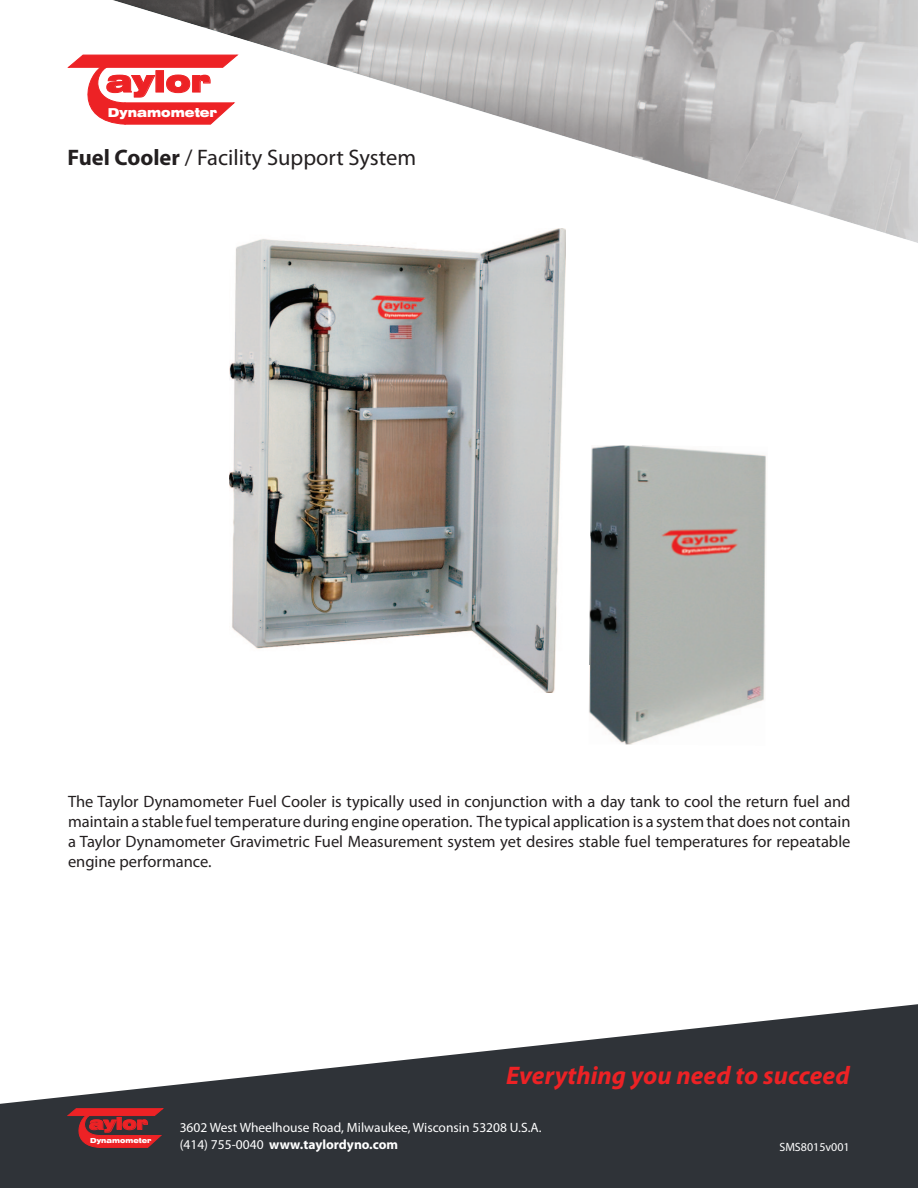
<style>
.page{position:relative;width:918px;height:1188px;background:#fff}
.page>*{position:absolute;margin:0;border:0;box-sizing:border-box;transform-origin:0 0}
.t1{font:900 expanded 29.4px "Swiss 721 BT";color:#ed2225}
.t2{font:italic 700 25.5px "Myriad Pro";color:#ed2225}
.t3{font:22.5px "Myriad Pro";color:#231f20}
.t4{font:16.5px/19.8px "Myriad Pro";color:#231f20;text-align:justify}
.t5{font:900 expanded 16.5px "Swiss 721 BT";color:#ed2225}
.t6{font:13.5px/16.5px "Myriad Pro";color:#fff}
.t7{font:900 expanded 12.3px "Swiss 721 BT";color:#fff;scale:.91 1}
.t8{font:12px "Myriad Pro";color:#fff}
.t9{font:900 expanded 6.9px "Swiss 721 BT";color:#fff;scale:.91 1}
.s1{font-weight:700}
</style>
<div class="page">
<svg style="left:0;top:1004px;width:918px;height:184px;fill:#2f3338"></svg>
<svg style="left:68px;top:1108px;width:95px;height:40px;background:#92292d"></svg>
<img style="left:67px;top:0;width:851px;height:256px">
<img style="left:229px;top:229px;width:336px;height:463px">
<img style="left:589px;top:445px;width:177px;height:300px">
<h1 class="t1" style="left:106px;top:64px;width:106px">aylor</h1>
<p class="t7" style="left:108px;top:105px;width:122px">Dynamometer</p>
<h3 class="t3" style="left:68px;top:143px;width:350px"><span class="s1">Fuel Cooler</span> / Facility Support System</h3>
<p class="t4" style="left:68px;top:792px;width:784px">The Taylor Dynamometer Fuel Cooler is typically used in conjunction with a day tank to cool the return fuel and maintain a stable fuel temperature during engine operation. The typical application is a system that does not contain a Taylor Dynamometer Gravimetric Fuel Measurement system yet desires stable fuel temperatures for repeatable engine performance.</p>
<p class="t5" style="left:89px;top:1114px;width:60px">aylor</p>
<p class="t9" style="left:90px;top:1136px;width:69px">Dynamometer</p>
<h2 class="t2" style="left:506px;top:1059px;width:345px">Everything you need to succeed</h2>
<p class="t6" style="left:180px;top:1119px;width:363px">3602 West Wheelhouse Road, Milwaukee, Wisconsin 53208 U.S.A. (414) 755-0040 <span class="s1">www.taylordyno.com</span></p>
<p class="t8" style="left:779px;top:1140px;width:72px">SMS8015v001</p>
</div>
